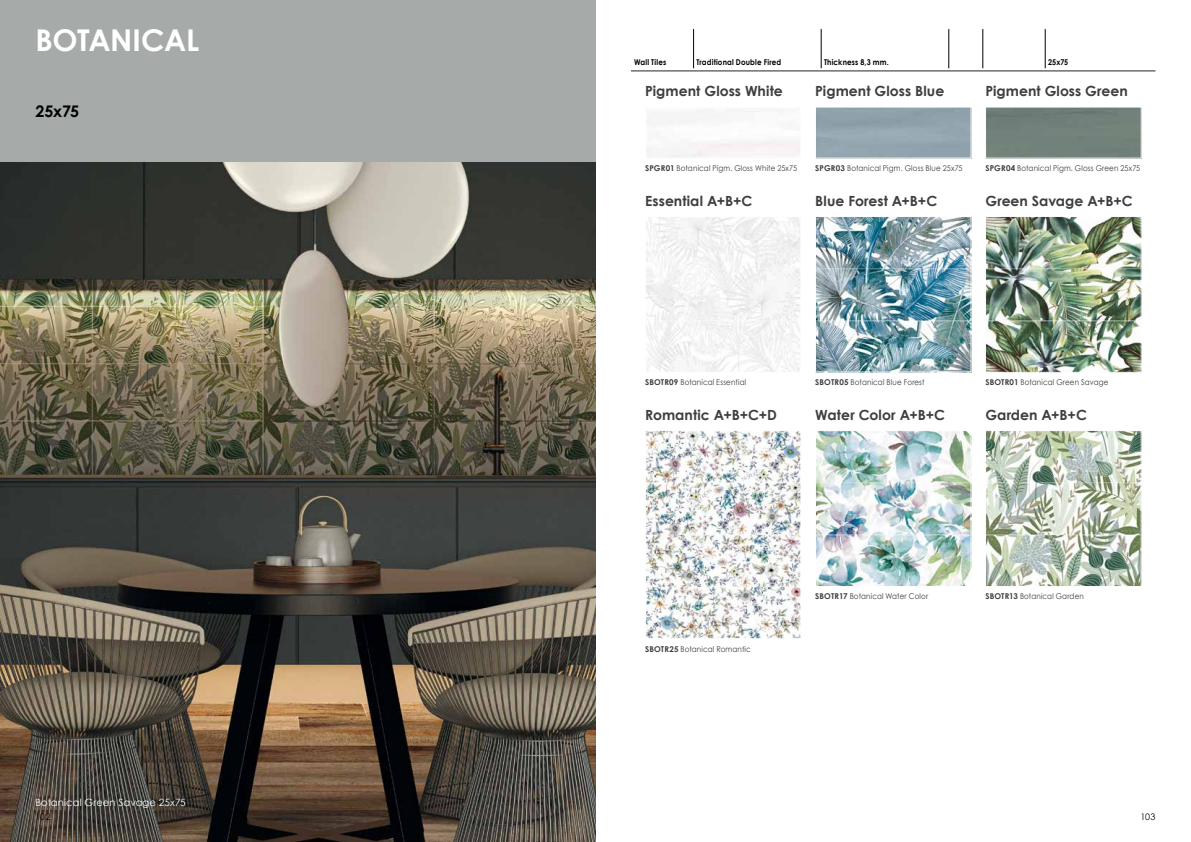
<style>
.page{position:relative;width:1191px;height:842px;background:#fff}
.page>*{position:absolute;margin:0;border:0;box-sizing:border-box;transform-origin:0 0}
.t1{font:700 30px "Century Gothic";letter-spacing:-.01em;color:#fff}
.t2{font:700 16px "Century Gothic";letter-spacing:-.015em;color:#000}
.t3{font:700 14px "Century Gothic";letter-spacing:.005em;color:#3e3d40}
.t4{font:10px "Century Gothic";letter-spacing:.01em;color:#fff}
.t5{font:9px "Century Gothic";color:#000}
.t6{font:8px "Century Gothic";letter-spacing:.02em;color:#3e3d40;scale:.9 1}
.t7{font:700 8px "Century Gothic";letter-spacing:.02em;color:#000;scale:.9 1}
.s1{font-weight:700}
</style>
<div class="page">
<img style="left:0;top:162px;width:595px;height:680px">
<div style="left:0;top:0;width:595px;height:162px;background:#a6aaa8"></div>
<img style="left:817px;top:218px;width:152px;height:152px">
<div style="left:815px;top:216px;width:156px;height:156px;border:1px solid #fff"></div>
<div style="left:815px;top:106px;width:156px;height:52px;border:1px solid #fff"></div>
<div style="left:987px;top:108px;width:152px;height:48px;background:#72817a"></div>
<div style="left:985px;top:106px;width:156px;height:52px;border:1px solid #fff"></div>
<hr style="left:631px;top:70px;width:524px;height:2px;background:#6b6e74">
<hr style="left:693px;top:29px;width:1px;height:39px;background:#000">
<hr style="left:821px;top:29px;width:1px;height:39px;background:#000">
<hr style="left:948px;top:29px;width:1px;height:39px;background:#000">
<hr style="left:982px;top:29px;width:1px;height:39px;background:#000">
<hr style="left:1045px;top:29px;width:1px;height:39px;background:#000">
<img style="left:987px;top:218px;width:152px;height:152px">
<div style="left:985px;top:216px;width:156px;height:156px;border:1px solid #fff"></div>
<img style="left:647px;top:218px;width:152px;height:152px">
<div style="left:645px;top:216px;width:156px;height:156px;border:1px solid #fff"></div>
<img style="left:817px;top:432px;width:152px;height:153px">
<div style="left:815px;top:430px;width:156px;height:157px;border:1px solid #fff"></div>
<img style="left:987px;top:432px;width:152px;height:153px">
<div style="left:985px;top:430px;width:156px;height:157px;border:1px solid #fff"></div>
<img style="left:647px;top:432px;width:152px;height:205px">
<div style="left:645px;top:430px;width:156px;height:209px;border:1px solid #fff"></div>
<h1 class="t1" style="left:35px;top:17px;width:165px">BOTANICAL</h1>
<h2 class="t2" style="left:35px;top:99px;width:45px">25x75</h2>
<p class="t4" style="left:35px;top:795px;width:152px">Botanical Green Savage 25x75</p>
<p class="t7" style="left:634px;top:56px;width:37px">Wall Tiles</p>
<p class="t7" style="left:696px;top:56px;width:96px">Traditional Double Fired</p>
<p class="t7" style="left:824px;top:56px;width:73px">Thickness 8,3 mm.</p>
<p class="t7" style="left:1048px;top:56px;width:24px">25x75</p>
<h3 class="t3" style="left:645px;top:80px;width:139px">Pigment Gloss White</h3>
<h3 class="t3" style="left:815px;top:80px;width:131px">Pigment Gloss Blue</h3>
<h3 class="t3" style="left:985px;top:80px;width:144px">Pigment Gloss Green</h3>
<p class="t6" style="left:645px;top:163px;width:170px"><span class="s1">SPGR01</span> Botanical Pigm. Gloss White 25x75</p>
<p class="t6" style="left:815px;top:163px;width:165px"><span class="s1">SPGR03</span> Botanical Pigm. Gloss Blue 25x75</p>
<p class="t6" style="left:985px;top:163px;width:173px"><span class="s1">SPGR04</span> Botanical Pigm. Gloss Green 25x75</p>
<h3 class="t3" style="left:645px;top:190px;width:109px">Essential A+B+C</h3>
<h3 class="t3" style="left:815px;top:190px;width:123px">Blue Forest A+B+C</h3>
<h3 class="t3" style="left:985px;top:190px;width:149px">Green Savage A+B+C</h3>
<p class="t6" style="left:645px;top:377px;width:114px"><span class="s1">SBOTR09</span> Botanical Essential</p>
<p class="t6" style="left:815px;top:377px;width:123px"><span class="s1">SBOTR05</span> Botanical Blue Forest</p>
<p class="t6" style="left:985px;top:377px;width:138px"><span class="s1">SBOTR01</span> Botanical Green Savage</p>
<h3 class="t3" style="left:645px;top:404px;width:133px">Romantic A+B+C+D</h3>
<h3 class="t3" style="left:815px;top:404px;width:131px">Water Color A+B+C</h3>
<h3 class="t3" style="left:985px;top:404px;width:103px">Garden A+B+C</h3>
<p class="t6" style="left:645px;top:643px;width:119px"><span class="s1">SBOTR25</span> Botanical Romantic</p>
<p class="t6" style="left:815px;top:591px;width:127px"><span class="s1">SBOTR17</span> Botanical Water Color</p>
<p class="t6" style="left:985px;top:591px;width:111px"><span class="s1">SBOTR13</span> Botanical Garden</p>
<p class="t5" style="left:35px;top:811px;width:16px">102</p>
<p class="t5" style="left:1140px;top:811px;width:17px">103</p>
</div>
